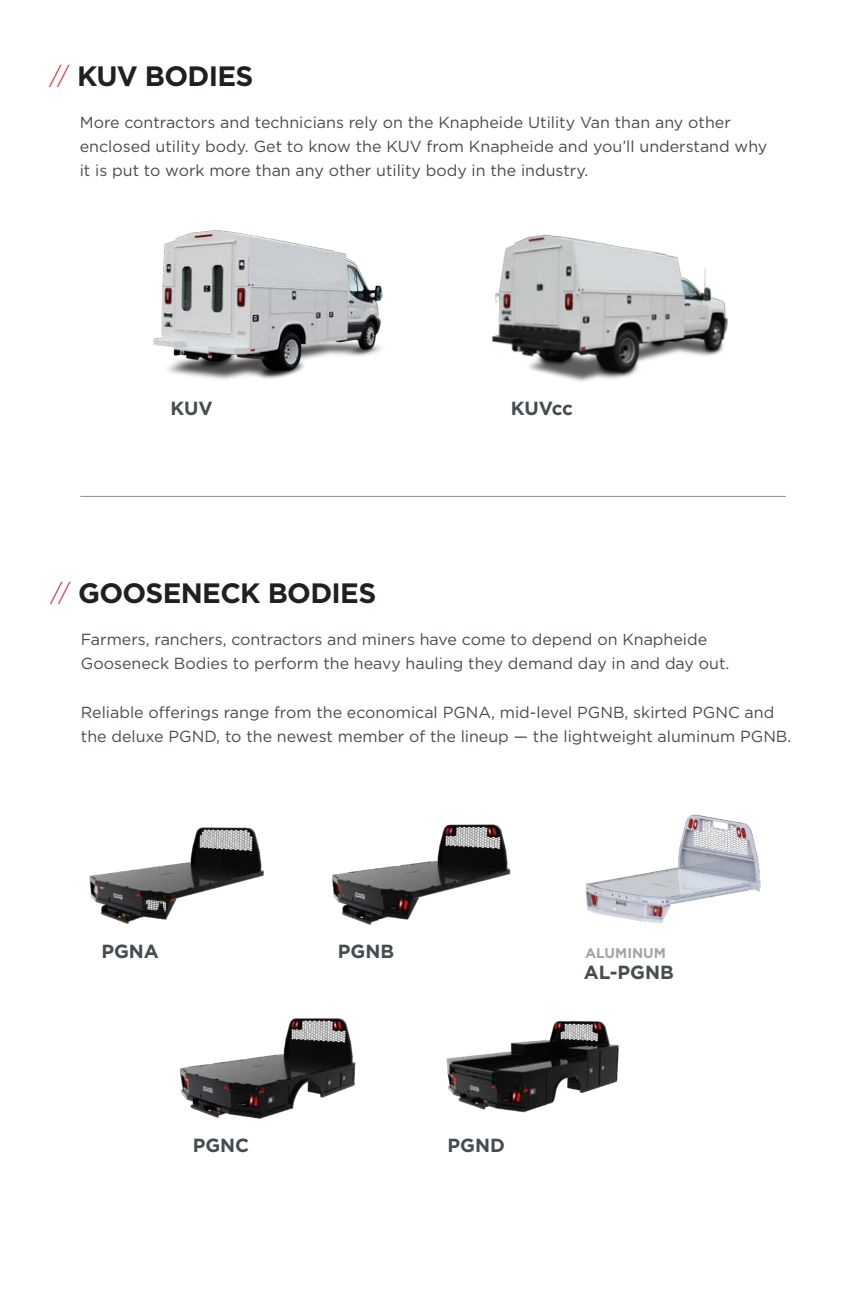
<style>
.page{position:relative;width:864px;height:1296px;background:#fff}
.page>*{position:absolute;margin:0;border:0;box-sizing:border-box;transform-origin:0 0}
.t1{font:700 28px "Gotham";letter-spacing:-.025em;color:#231f20}
.t2{font:700 19px "Gotham";color:#454d51}
.t3{font:16px/24px "Gotham";color:#454d51}
.t4{font:700 14px "Gotham";color:#9fa5a8}
.s1{font-weight:300;font-size:24px;color:#de1d32}
</style>
<div class="page">
<img style="left:585px;top:814px;width:176px;height:109px">
<hr style="left:80px;top:496px;width:706px;height:1px;background:#868c90">
<img style="left:491px;top:234px;width:237px;height:148px">
<img style="left:153px;top:230px;width:230px;height:150px">
<img style="left:89px;top:827px;width:175px;height:97px">
<img style="left:180px;top:1018px;width:176px;height:101px">
<img style="left:332px;top:824px;width:179px;height:101px">
<img style="left:446px;top:1021px;width:173px;height:92px">
<p class="t1" style="left:50px;top:58px;width:205px"><span class="s1">//</span> KUV BODIES</p>
<p class="t3" style="left:80px;top:110px;width:689px">More contractors and technicians rely on the Knapheide Utility Van than any other enclosed utility body. Get to know the KUV from Knapheide and you’ll understand why it is put to work more than any other utility body in the industry.</p>
<p class="t2" style="left:170px;top:396px;width:44px">KUV</p>
<p class="t2" style="left:511px;top:396px;width:64px">KUVcc</p>
<p class="t1" style="left:51px;top:574px;width:327px"><span class="s1">//</span> GOOSENECK BODIES</p>
<p class="t3" style="left:81px;top:627px;width:650px">Farmers, ranchers, contractors and miners have come to depend on Knapheide<br>Gooseneck Bodies to perform the heavy hauling they demand day in and day out.</p>
<p class="t3" style="left:81px;top:700px;width:712px">Reliable offerings range from the economical PGNA, mid-level PGNB, skirted PGNC and the deluxe PGND, to the newest member of the lineup — the lightweight aluminum PGNB.</p>
<p class="t2" style="left:101px;top:939px;width:59px">PGNA</p>
<p class="t2" style="left:338px;top:939px;width:58px">PGNB</p>
<p class="t2" style="left:193px;top:1133px;width:58px">PGNC</p>
<p class="t2" style="left:448px;top:1133px;width:59px">PGND</p>
<p class="t4" style="left:585px;top:944px;width:82px">ALUMINUM</p>
<p class="t2" style="left:584px;top:960px;width:92px">AL-PGNB</p>
</div>
